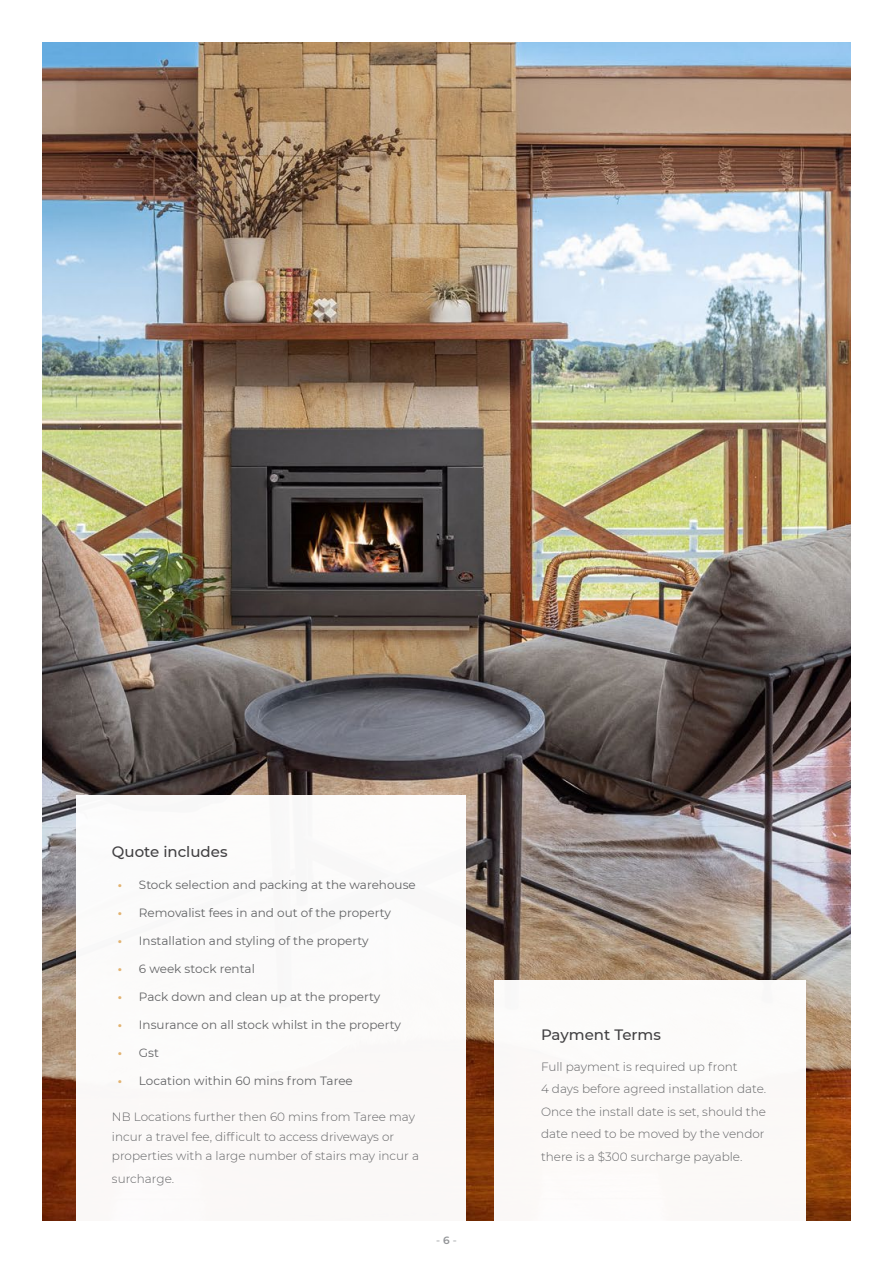
<style>
.page{position:relative;width:893px;height:1263px;background:#fff}
.page>*{position:absolute;margin:0;border:0;box-sizing:border-box;transform-origin:0 0}
.t1{font:500 15px "Montserrat";color:#414042}
.t2{font:300 12px/22.5px "Montserrat";color:#636466}
.t3{font:12px "Montserrat";color:#636466}
.t4{font:600 10.5px "Montserrat";color:#bcbec0}
.s1{font-weight:700;color:#e2b371}
.s2{color:#939598}
</style>
<div class="page">
<img style="left:43px;top:43px;width:807px;height:1177px">
<div style="left:77px;top:795px;width:389px;height:425px;background:#fff"></div>
<div style="left:494px;top:980px;width:312px;height:242px;background:#fcf9f8"></div>
<p class="t1" style="left:112px;top:841px;width:117px">Quote includes</p>
<p class="t3" style="left:118px;top:876px;width:300px"><span class="s1">•</span> Stock selection and packing at the warehouse</p>
<p class="t3" style="left:118px;top:904px;width:275px"><span class="s1">•</span> Removalist fees in and out of the property</p>
<p class="t3" style="left:118px;top:932px;width:252px"><span class="s1">•</span> Installation and styling of the property</p>
<p class="t3" style="left:118px;top:960px;width:139px"><span class="s1">•</span> 6 week stock rental</p>
<p class="t3" style="left:118px;top:988px;width:264px"><span class="s1">•</span> Pack down and clean up at the property</p>
<p class="t3" style="left:118px;top:1016px;width:285px"><span class="s1">•</span> Insurance on all stock whilst in the property</p>
<p class="t3" style="left:118px;top:1044px;width:43px"><span class="s1">•</span> Gst</p>
<p class="t3" style="left:118px;top:1072px;width:237px"><span class="s1">•</span> Location within 60 mins from Taree</p>
<p class="t2" style="left:112px;top:1107px;width:309px;line-height:19.5px">NB Locations further then 60 mins from Taree may incur a travel fee, difficult to access driveways or properties with a large number of stairs may incur a</p>
<p class="t2" style="left:112px;top:1167px;width:64px">surcharge.</p>
<p class="t4" style="left:436px;top:1232px;width:22px">- <span class="s2">6</span> -</p>
<p class="t1" style="left:541px;top:1024px;width:121px">Payment Terms</p>
<p class="t2" style="left:541px;top:1055px;width:227px">Full payment is required up front<br>4 days before agreed installation date.<br>Once the install date is set, should the date need to be moved by the vendor there is a $300 surcharge payable.</p>
</div>
